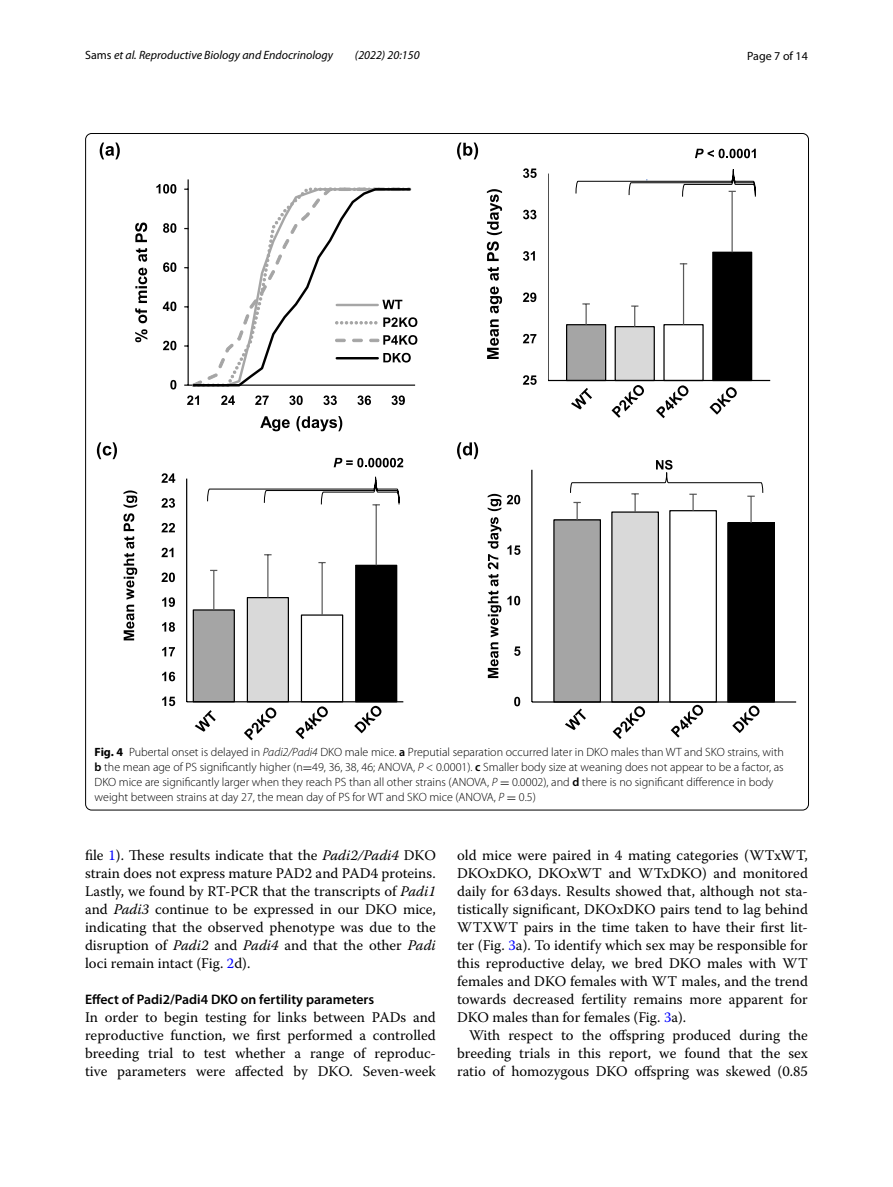
<style>
.page{position:relative;width:893px;height:1187px;background:#fff}
.page>*{position:absolute;margin:0;border:0;box-sizing:border-box;transform-origin:0 0}
.t1{font:14.7px/18px "Warnock Pro";color:#000;text-align:justify}
.t2{font:600 13.8px "Myriad Pro";color:#000}
.t3{font:300 12px/15px "Myriad Pro";color:#000}
.t4{font:italic 12px "Myriad Pro";color:#000}
.t5{font:12px "Myriad Pro";color:#000}
.s1{font-style:normal}
.s2{font-weight:700}
.s3{font-style:italic}
.s4{font-weight:600}
.s5{font-family:"MTSY";font-weight:400}
.s6{color:#00f}
</style>
<div class="page">
<hr style="left:188px;top:179px;width:1px;height:206px;background:#0d0d0d">
<hr style="left:188px;top:384px;width:227px;height:2px;background:#0d0d0d">
<svg style="left:191px;top:187px;width:221px;height:199px"></svg>
<svg style="left:170px;top:380px;width:6px;height:9px"></svg>
<svg style="left:163px;top:341px;width:13px;height:9px"></svg>
<svg style="left:163px;top:301px;width:13px;height:10px"></svg>
<svg style="left:163px;top:262px;width:13px;height:10px"></svg>
<svg style="left:163px;top:223px;width:13px;height:10px"></svg>
<svg style="left:156px;top:184px;width:20px;height:10px"></svg>
<svg style="left:187px;top:395px;width:12px;height:10px"></svg>
<svg style="left:221px;top:395px;width:14px;height:10px"></svg>
<svg style="left:255px;top:395px;width:14px;height:10px"></svg>
<svg style="left:289px;top:395px;width:14px;height:10px"></svg>
<svg style="left:323px;top:395px;width:14px;height:10px"></svg>
<svg style="left:357px;top:395px;width:14px;height:10px"></svg>
<svg style="left:391px;top:395px;width:14px;height:10px"></svg>
<svg style="left:135px;top:329px;width:12px;height:13px"></svg>
<svg style="left:135px;top:248px;width:12px;height:75px"></svg>
<svg style="left:135px;top:222px;width:12px;height:20px"></svg>
<svg style="left:260px;top:416px;width:30px;height:15px"></svg>
<svg style="left:296px;top:416px;width:46px;height:15px"></svg>
<hr style="left:337px;top:304px;width:41px;height:2px;background:#a6a6a6">
<svg style="left:382px;top:300px;width:20px;height:9px"></svg>
<svg style="left:335px;top:321px;width:42px;height:3px"></svg>
<svg style="left:383px;top:317px;width:34px;height:10px"></svg>
<svg style="left:335px;top:339px;width:11px;height:3px"></svg>
<svg style="left:352px;top:339px;width:11px;height:3px"></svg>
<svg style="left:369px;top:335px;width:48px;height:10px"></svg>
<hr style="left:337px;top:357px;width:41px;height:2px;background:#000">
<svg style="left:383px;top:353px;width:28px;height:9px"></svg>
<svg style="left:244px;top:707px;width:32px;height:33px"></svg>
<svg style="left:295px;top:706px;width:33px;height:33px"></svg>
<svg style="left:354px;top:705px;width:27px;height:28px"></svg>
<div style="left:567px;top:325px;width:39px;height:55px;background:#a5a5a5"></div>
<div style="left:566px;top:324px;width:40px;height:57px;border:1px solid #000"></div>
<div style="left:615px;top:326px;width:39px;height:54px;background:#d9d9d9"></div>
<div style="left:615px;top:326px;width:40px;height:55px;border:1px solid #000"></div>
<div style="left:713px;top:252px;width:39px;height:128px;background:#000"></div>
<div style="left:712px;top:252px;width:40px;height:129px;border:1px solid #000"></div>
<hr style="left:585px;top:304px;width:2px;height:21px;background:#595959">
<svg style="left:631px;top:305px;width:7px;height:21px"></svg>
<hr style="left:683px;top:264px;width:1px;height:61px;background:#595959">
<hr style="left:731px;top:191px;width:2px;height:61px;background:#595959">
<hr style="left:548px;top:174px;width:1px;height:206px;background:#000">
<hr style="left:548px;top:380px;width:222px;height:1px;background:#000">
<svg style="left:523px;top:375px;width:14px;height:10px"></svg>
<svg style="left:523px;top:333px;width:14px;height:11px"></svg>
<svg style="left:523px;top:334px;width:13px;height:9px"></svg>
<svg style="left:523px;top:292px;width:13px;height:10px"></svg>
<svg style="left:523px;top:251px;width:12px;height:10px"></svg>
<svg style="left:525px;top:209px;width:12px;height:11px"></svg>
<svg style="left:523px;top:210px;width:13px;height:9px"></svg>
<svg style="left:523px;top:168px;width:14px;height:10px"></svg>
<svg style="left:487px;top:319px;width:12px;height:40px"></svg>
<svg style="left:490px;top:286px;width:12px;height:27px"></svg>
<svg style="left:487px;top:267px;width:12px;height:13px"></svg>
<svg style="left:487px;top:241px;width:12px;height:20px"></svg>
<svg style="left:487px;top:189px;width:15px;height:46px"></svg>
<svg style="left:571px;top:388px;width:21px;height:21px"></svg>
<svg style="left:611px;top:385px;width:33px;height:33px"></svg>
<svg style="left:656px;top:385px;width:32px;height:33px"></svg>
<svg style="left:709px;top:387px;width:28px;height:27px"></svg>
<svg style="left:100px;top:142px;width:20px;height:17px"></svg>
<svg style="left:457px;top:142px;width:21px;height:17px"></svg>
<div style="left:193px;top:610px;width:41px;height:91px;background:#a5a5a5"></div>
<div style="left:193px;top:609px;width:42px;height:93px;border:1px solid #000"></div>
<div style="left:247px;top:597px;width:41px;height:104px;background:#d9d9d9"></div>
<div style="left:247px;top:597px;width:42px;height:105px;border:1px solid #000"></div>
<div style="left:301px;top:614px;width:42px;height:88px;border:1px solid #000"></div>
<div style="left:356px;top:565px;width:41px;height:136px;background:#000"></div>
<div style="left:355px;top:564px;width:42px;height:138px;border:1px solid #000"></div>
<hr style="left:213px;top:570px;width:1px;height:40px;background:#595959">
<svg style="left:210px;top:569px;width:7px;height:2px"></svg>
<hr style="left:267px;top:554px;width:1px;height:43px;background:#595959">
<hr style="left:322px;top:562px;width:1px;height:53px;background:#595959">
<hr style="left:376px;top:505px;width:1px;height:60px;background:#595959">
<hr style="left:187px;top:478px;width:1px;height:223px;background:#000">
<hr style="left:187px;top:701px;width:216px;height:1px;background:#000">
<svg style="left:162px;top:696px;width:13px;height:10px"></svg>
<svg style="left:162px;top:671px;width:13px;height:10px"></svg>
<svg style="left:162px;top:647px;width:13px;height:9px"></svg>
<svg style="left:162px;top:622px;width:13px;height:9px"></svg>
<svg style="left:162px;top:597px;width:13px;height:10px"></svg>
<svg style="left:161px;top:572px;width:14px;height:10px"></svg>
<svg style="left:161px;top:547px;width:12px;height:10px"></svg>
<svg style="left:161px;top:523px;width:14px;height:9px"></svg>
<svg style="left:161px;top:498px;width:14px;height:9px"></svg>
<svg style="left:161px;top:473px;width:14px;height:10px"></svg>
<svg style="left:123px;top:513px;width:14px;height:127px"></svg>
<svg style="left:123px;top:490px;width:14px;height:17px"></svg>
<svg style="left:195px;top:710px;width:21px;height:21px"></svg>
<svg style="left:457px;top:442px;width:21px;height:17px"></svg>
<svg style="left:97px;top:442px;width:20px;height:17px"></svg>
<svg style="left:334px;top:458px;width:69px;height:9px"></svg>
<svg style="left:695px;top:149px;width:61px;height:9px"></svg>
<div style="left:554px;top:520px;width:46px;height:182px;background:#a5a5a5"></div>
<div style="left:553px;top:519px;width:48px;height:183px;border:1px solid #000"></div>
<div style="left:612px;top:512px;width:46px;height:190px;background:#d9d9d9"></div>
<div style="left:611px;top:511px;width:48px;height:191px;border:1px solid #000"></div>
<div style="left:669px;top:510px;width:48px;height:192px;border:1px solid #000"></div>
<div style="left:728px;top:523px;width:46px;height:179px;background:#000"></div>
<div style="left:727px;top:522px;width:48px;height:180px;border:1px solid #000"></div>
<hr style="left:750px;top:496px;width:2px;height:27px;background:#595959">
<hr style="left:532px;top:470px;width:1px;height:232px;background:#000">
<hr style="left:532px;top:701px;width:264px;height:1px;background:#000">
<svg style="left:514px;top:696px;width:6px;height:10px"></svg>
<svg style="left:514px;top:646px;width:6px;height:10px"></svg>
<svg style="left:507px;top:595px;width:13px;height:10px"></svg>
<svg style="left:507px;top:545px;width:13px;height:10px"></svg>
<svg style="left:507px;top:495px;width:13px;height:9px"></svg>
<svg style="left:488px;top:554px;width:13px;height:124px"></svg>
<svg style="left:488px;top:517px;width:13px;height:31px"></svg>
<svg style="left:488px;top:494px;width:13px;height:17px"></svg>
<svg style="left:565px;top:708px;width:21px;height:22px"></svg>
<svg style="left:613px;top:706px;width:32px;height:33px"></svg>
<svg style="left:732px;top:705px;width:27px;height:28px"></svg>
<svg style="left:670px;top:704px;width:33px;height:33px"></svg>
<svg style="left:570px;top:460px;width:194px;height:60px"></svg>
<svg style="left:575px;top:169px;width:181px;height:28px"></svg>
<svg style="left:207px;top:476px;width:193px;height:29px"></svg>
<p class="t4" style="left:85px;top:48px;width:250px"><span class="s1">Sams</span> et al. Reproductive Biology and Endocrinology</p>
<p class="t4" style="left:355px;top:48px;width:66px">(2022) 20:150</p>
<p class="t5" style="left:747px;top:48px;width:62px">Page 7 of 14</p>
<p class="t3" style="left:95px;top:744px;width:691px"><span class="s2">Fig. 4</span> Pubertal onset is delayed in <span class="s3">Padi2/Padi4</span> DKO male mice. <span class="s4">a</span> Preputial separation occurred later in DKO males than WT and SKO strains, with <span class="s4">b</span> the mean age of PS significantly higher (n<span class="s5">=</span>49, 36, 38, 46; ANOVA, <span class="s3">P</span> &lt; 0.0001). <span class="s4">c</span> Smaller body size at weaning does not appear to be a factor, as DKO mice are significantly larger when they reach PS than all other strains (ANOVA, <span class="s3">P</span> <span class="s5">=</span> 0.0002), and <span class="s4">d</span> there is no significant difference in body weight between strains at day 27, the mean day of PS for WT and SKO mice (ANOVA, <span class="s3">P</span> <span class="s5">=</span> 0.5)</p>
<p class="t1" style="left:85px;top:846px;width:352px">file <span class="s6">1</span>). These results indicate that the <span class="s3">Padi2/Padi4</span> DKO strain does not express mature PAD2 and PAD4 proteins.<br>Lastly, we found by RT-PCR that the transcripts of <span class="s3">Padi1 </span>and <span class="s3">Padi3</span> continue to be expressed in our DKO mice, indicating that the observed phenotype was due to the disruption of <span class="s3">Padi2</span> and <span class="s3">Padi4</span> and that the other <span class="s3">Padi </span>loci remain intact (Fig. <span class="s6">2</span>d).</p>
<p class="t2" style="left:85px;top:990px;width:291px">Effect of Padi2/Padi4 DKO on fertility parameters</p>
<p class="t1" style="left:85px;top:1008px;width:352px">In order to begin testing for links between PADs and reproductive function, we first performed a controlled breeding trial to test whether a range of reproduc&shy;tive parameters were affected by DKO. Seven-week</p>
<p class="t1" style="left:457px;top:846px;width:352px">old mice were paired in 4 mating categories (WTxWT, DKOxDKO, DKOxWT and WTxDKO) and monitored daily for 63days. Results showed that, although not sta&shy;tistically significant, DKOxDKO pairs tend to lag behind WTXWT pairs in the time taken to have their first lit&shy;ter (Fig. <span class="s6">3</span>a). To identify which sex may be responsible for this reproductive delay, we bred DKO males with WT females and DKO females with WT males, and the trend towards decreased fertility remains more apparent for DKO males than for females (Fig. <span class="s6">3</span>a).</p>
<p class="t1" style="left:457px;top:1026px;width:352px;text-indent:12px">With respect to the offspring produced during the breeding trials in this report, we found that the sex ratio of homozygous DKO offspring was skewed (0.85</p>
</div>
